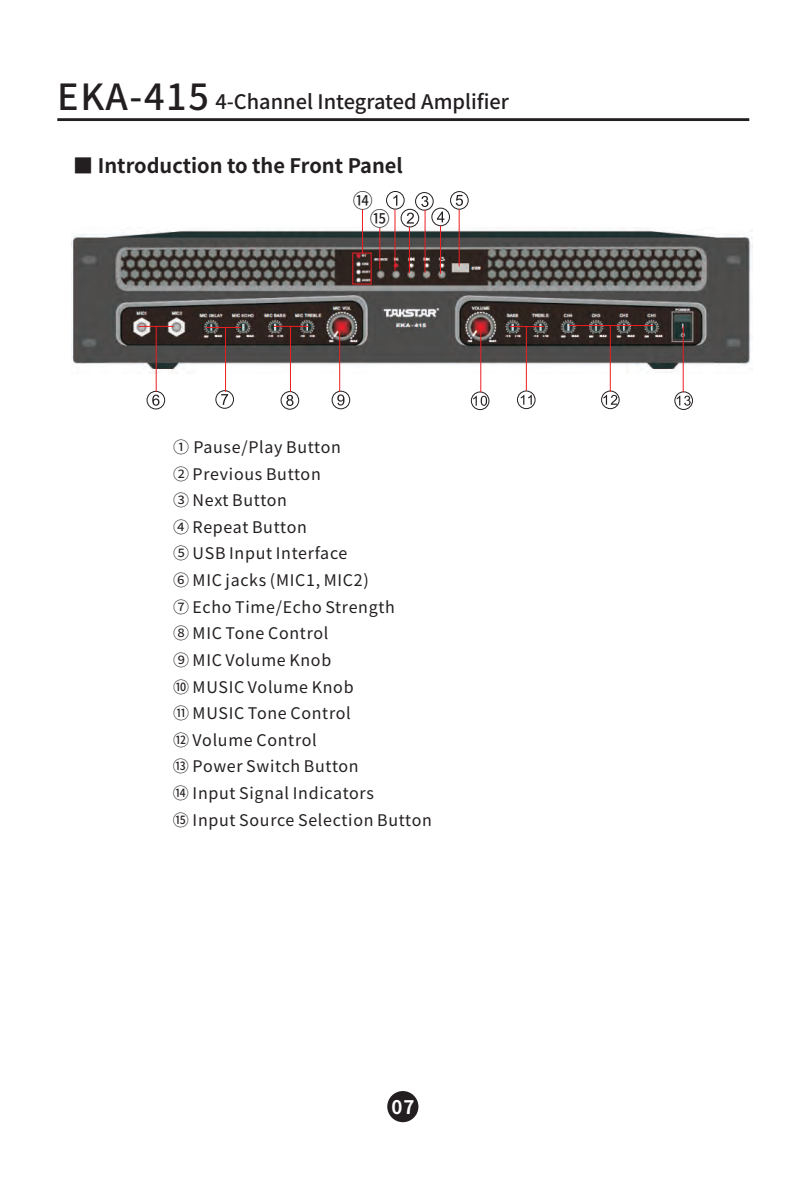
<style>
.page{position:relative;width:806px;height:1191px;background:#fff}
.page>*{position:absolute;margin:0;border:0;box-sizing:border-box;transform-origin:0 0}
.t1{font:20px "Source Han Sans CN";color:#231f20}
.t2{font:700 20px "Source Han Sans CN";color:#231f20}
.t3{font:20px/18.6px "Source Han Sans CN";color:#231f20}
.t4{font:700 18.6px "Source Han Sans CN";color:#fff}
.t5{font:16px/26.6px "Source Han Sans CN";letter-spacing:.045em;color:#231f20}
.s1{font-size:36px}
.s2{font-weight:500;font-size:36px}
</style>
<div class="page">
<img style="left:71px;top:227px;width:681px;height:147px">
<hr style="left:139px;top:326px;width:34px;height:1px;background:#ee1d23">
<hr style="left:206px;top:327px;width:35px;height:1px;background:#ee1d23">
<hr style="left:273px;top:326px;width:35px;height:1px;background:#ee1d23">
<hr style="left:509px;top:326px;width:35px;height:1px;background:#ee1d23">
<hr style="left:568px;top:325px;width:84px;height:1px;background:#ee1d23">
<hr style="left:57px;top:118px;width:691px;height:3px;background:#231f20">
<div style="left:387px;top:1091px;width:31px;height:31px;background:#231f20;border-radius:50%"></div>
<div style="left:386px;top:191px;width:18px;height:19px;border:1px solid #231f20;border-radius:50%"></div>
<div style="left:415px;top:192px;width:18px;height:19px;border:1px solid #231f20;border-radius:50%"></div>
<div style="left:400px;top:209px;width:19px;height:18px;border:1px solid #231f20;border-radius:50%"></div>
<svg style="left:393px;top:195px;width:4px;height:11px"></svg>
<svg style="left:421px;top:196px;width:7px;height:11px"></svg>
<svg style="left:406px;top:213px;width:7px;height:11px"></svg>
<div style="left:431px;top:208px;width:18px;height:18px;border:1px solid #231f20;border-radius:50%"></div>
<svg style="left:436px;top:211px;width:8px;height:11px"></svg>
<div style="left:449px;top:191px;width:19px;height:19px;border:1px solid #231f20;border-radius:50%"></div>
<svg style="left:455px;top:195px;width:7px;height:11px"></svg>
<div style="left:146px;top:391px;width:19px;height:18px;border:1px solid #231f20;border-radius:50%"></div>
<svg style="left:152px;top:394px;width:7px;height:12px"></svg>
<div style="left:215px;top:390px;width:19px;height:19px;border:1px solid #231f20;border-radius:50%"></div>
<svg style="left:221px;top:394px;width:7px;height:11px"></svg>
<div style="left:280px;top:391px;width:19px;height:19px;border:1px solid #231f20;border-radius:50%"></div>
<svg style="left:286px;top:395px;width:7px;height:11px"></svg>
<div style="left:331px;top:391px;width:19px;height:18px;border:1px solid #231f20;border-radius:50%"></div>
<svg style="left:337px;top:394px;width:7px;height:11px"></svg>
<div style="left:470px;top:391px;width:19px;height:19px;border:1px solid #231f20;border-radius:50%"></div>
<svg style="left:473px;top:396px;width:14px;height:10px"></svg>
<div style="left:674px;top:391px;width:18px;height:19px;border:1px solid #231f20;border-radius:50%"></div>
<div style="left:600px;top:390px;width:19px;height:19px;border:1px solid #231f20;border-radius:50%"></div>
<svg style="left:603px;top:395px;width:14px;height:10px"></svg>
<div style="left:516px;top:390px;width:19px;height:19px;border:1px solid #231f20;border-radius:50%"></div>
<svg style="left:520px;top:395px;width:11px;height:10px"></svg>
<svg style="left:676px;top:395px;width:14px;height:11px"></svg>
<hr style="left:156px;top:326px;width:1px;height:65px;background:#ee1d23">
<hr style="left:225px;top:328px;width:1px;height:64px;background:#ee1d23">
<hr style="left:290px;top:327px;width:1px;height:65px;background:#ee1d23">
<hr style="left:339px;top:330px;width:1px;height:62px;background:#ee1d23">
<hr style="left:480px;top:326px;width:1px;height:66px;background:#ee1d23">
<hr style="left:525px;top:326px;width:1px;height:64px;background:#ee1d23">
<hr style="left:609px;top:325px;width:1px;height:66px;background:#ee1d23">
<hr style="left:682px;top:326px;width:1px;height:66px;background:#ee1d23">
<hr style="left:409px;top:227px;width:1px;height:46px;background:#ee1d23">
<hr style="left:394px;top:209px;width:1px;height:61px;background:#ee1d23">
<hr style="left:424px;top:210px;width:1px;height:63px;background:#ee1d23">
<hr style="left:440px;top:225px;width:1px;height:49px;background:#ee1d23">
<hr style="left:458px;top:209px;width:1px;height:57px;background:#ee1d23">
<hr style="left:362px;top:209px;width:1px;height:44px;background:#ee1d23">
<div style="left:352px;top:253px;width:19px;height:31px;border:1px solid #ee1d23"></div>
<hr style="left:379px;top:228px;width:1px;height:41px;background:#ee1d23">
<p class="t1" style="left:57px;top:91px;width:453px"><span class="s1">EKA</span><span class="s2">-</span><span class="s1">415</span> 4-Channel Integrated Amplifier</p>
<p class="t2" style="left:73px;top:155px;width:331px">■ Introduction to the Front Panel</p>
<p class="t3" style="left:369px;top:191px;width:21px;text-indent:-17px">⑭ ⑮</p>
<p class="t5" style="left:173px;top:433px;width:260px">① Pause/Play Button<br>② Previous Button<br>③ Next Button<br>④ Repeat Button<br>⑤ USB Input Interface<br>⑥ MIC jacks (MIC1, MIC2)<br>⑦ Echo Time/Echo Strength<br>⑧ MIC Tone Control<br>⑨ MIC Volume Knob<br>⑩ MUSIC Volume Knob<br>⑪ MUSIC Tone Control<br>⑫ Volume Control<br>⑬ Power Switch Button<br>⑭ Input Signal Indicators<br>⑮ Input Source Selection Button</p>
<p class="t4" style="left:391px;top:1097px;width:24px">07</p>
</div>
